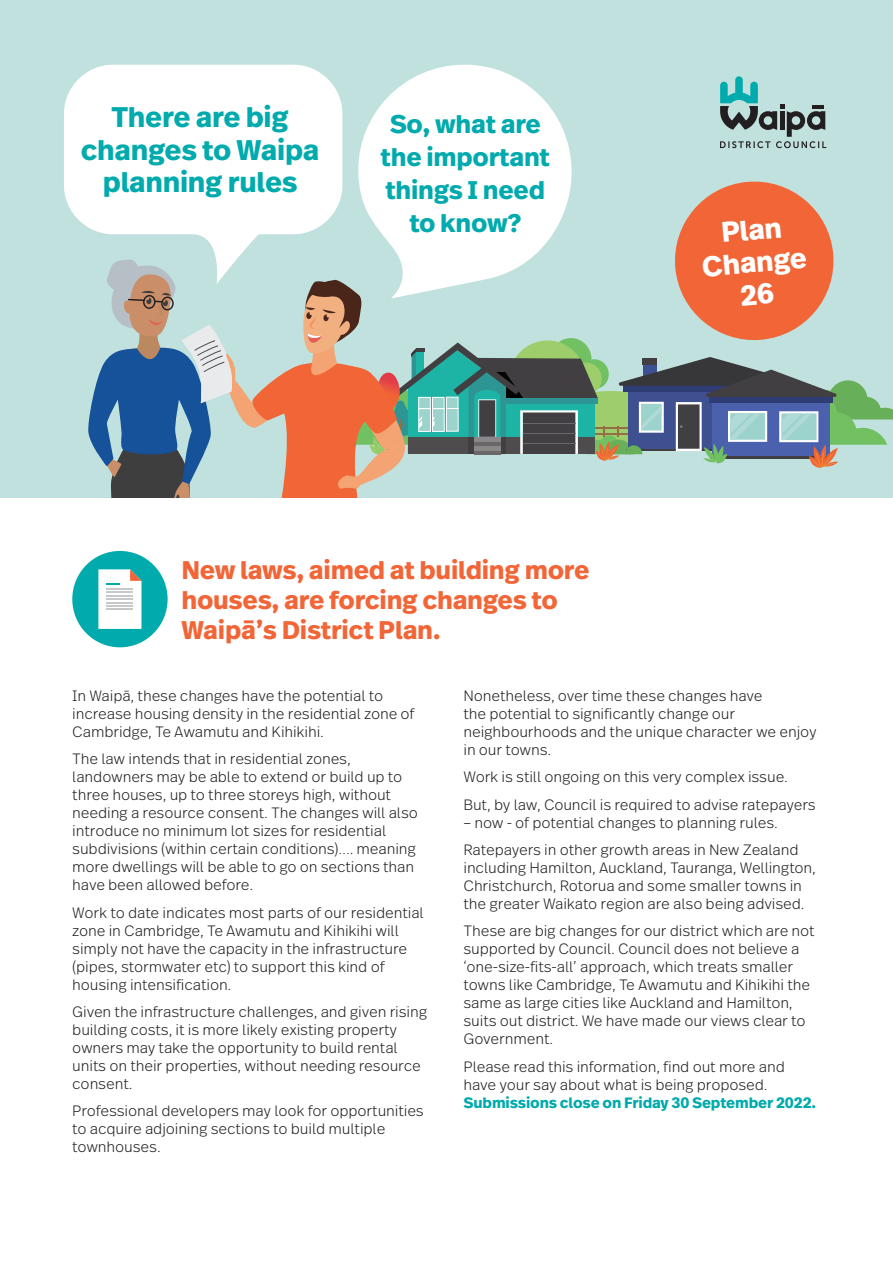
<style>
.page{position:relative;width:893px;height:1263px;background:#fff}
.page>*{position:absolute;margin:0;border:0;box-sizing:border-box;transform-origin:0 0}
.t1{font:700 28.35px/32.4px "Real Text Pro";letter-spacing:-.01em;color:#00aaad;text-align:center}
.t2{font:700 28.35px/32.4px "Real Text Pro";color:#fff;text-align:center}
.t3{font:700 25.5px/30px "Real Text Pro";letter-spacing:-.01em;color:#f26536}
.t4{font:700 25.5px/33px "Real Text Pro";letter-spacing:-.01em;color:#00aaad;text-align:center}
.t5{font:300 15px/18px "Real Text Pro";letter-spacing:-.01em;color:#231f20}
.t6{font:700 15px "Real Text Pro";letter-spacing:-.01em;color:#00aaad}
</style>
<div class="page">
<div style="left:0;top:0;width:893px;height:498px;background:#c0e1dd"></div>
<div style="left:64px;top:65px;width:278px;height:162px;background:#fff"></div>
<svg style="left:358px;top:64px;width:214px;height:114px;fill:#fff"></svg>
<div style="left:72px;top:551px;width:96px;height:96px;background:#00aaad;border-radius:50%"></div>
<svg style="left:98px;top:569px;width:43px;height:60px;background:#e9eeee"></svg>
<svg style="left:720px;top:76px;width:106px;height:72px"></svg>
<svg style="left:87px;top:178px;width:806px;height:320px"></svg>
<h1 class="t1" style="left:81px;top:100px;width:240px">There are big changes to Waipa planning rules</h1>
<h2 class="t4" style="left:381px;top:107px;width:171px">So, what are the important things I need to know?</h2>
<h2 class="t3" style="left:181px;top:555px;width:410px">New laws, aimed at building more houses, are forcing changes to<br>Waipā’s District Plan.</h2>
<h1 class="t2" style="left:698px;top:218px;width:107px;rotate:-5deg">Plan<br>Change<br>26</h1>
<p class="t5" style="left:72px;top:686px;width:344px">In Waipā, these changes have the potential to increase housing density in the residential zone of<br>Cambridge, Te Awamutu and Kihikihi.</p>
<p class="t5" style="left:72px;top:749px;width:347px">The law intends that in residential zones, landowners may be able to extend or build up to three houses, up to three storeys high, without needing a resource consent. The changes will also introduce no minimum lot sizes for residential subdivisions (within certain conditions)…. meaning more dwellings will be able to go on sections than have been allowed before.</p>
<p class="t5" style="left:72px;top:903px;width:353px">Work to date indicates most parts of our residential zone in Cambridge, Te Awamutu and Kihikihi will simply not have the capacity in the infrastructure (pipes, stormwater etc) to support this kind of housing intensification.</p>
<p class="t5" style="left:72px;top:1002px;width:356px">Given the infrastructure challenges, and given rising building costs, it is more likely existing property owners may take the opportunity to build rental units on their properties, without needing resource consent.</p>
<p class="t5" style="left:72px;top:1101px;width:353px">Professional developers may look for opportunities to acquire adjoining sections to build multiple townhouses.</p>
<p class="t5" style="left:463px;top:686px;width:355px">Nonetheless, over time these changes have<br>the potential to significantly change our neighbourhoods and the unique character we enjoy in our towns.</p>
<p class="t5" style="left:463px;top:763px;width:354px;line-height:27.3px">Work is still ongoing on this very complex issue.<br>But, by law, Council is required to advise ratepayers</p>
<p class="t5" style="left:463px;top:808px;width:337px;line-height:27.3px">– now - of potential changes to planning rules.<br>Ratepayers in other growth areas in New Zealand</p>
<p class="t5" style="left:463px;top:858px;width:354px">including Hamilton, Auckland, Tauranga, Wellington,<br>Christchurch, Rotorua and some smaller towns in the greater Waikato region are also being advised.</p>
<p class="t5" style="left:463px;top:921px;width:353px">These are big changes for our district which are not supported by Council. Council does not believe a ‘one-size-fits-all’ approach, which treats smaller towns like Cambridge, Te Awamutu and Kihikihi the same as large cities like Auckland and Hamilton, suits out district. We have made our views clear to Government.</p>
<p class="t5" style="left:463px;top:1057px;width:323px">Please read this information, find out more and have your say about what is being proposed.</p>
<p class="t6" style="left:463px;top:1091px;width:354px">Submissions close on Friday 30 September 2022.</p>
</div>
